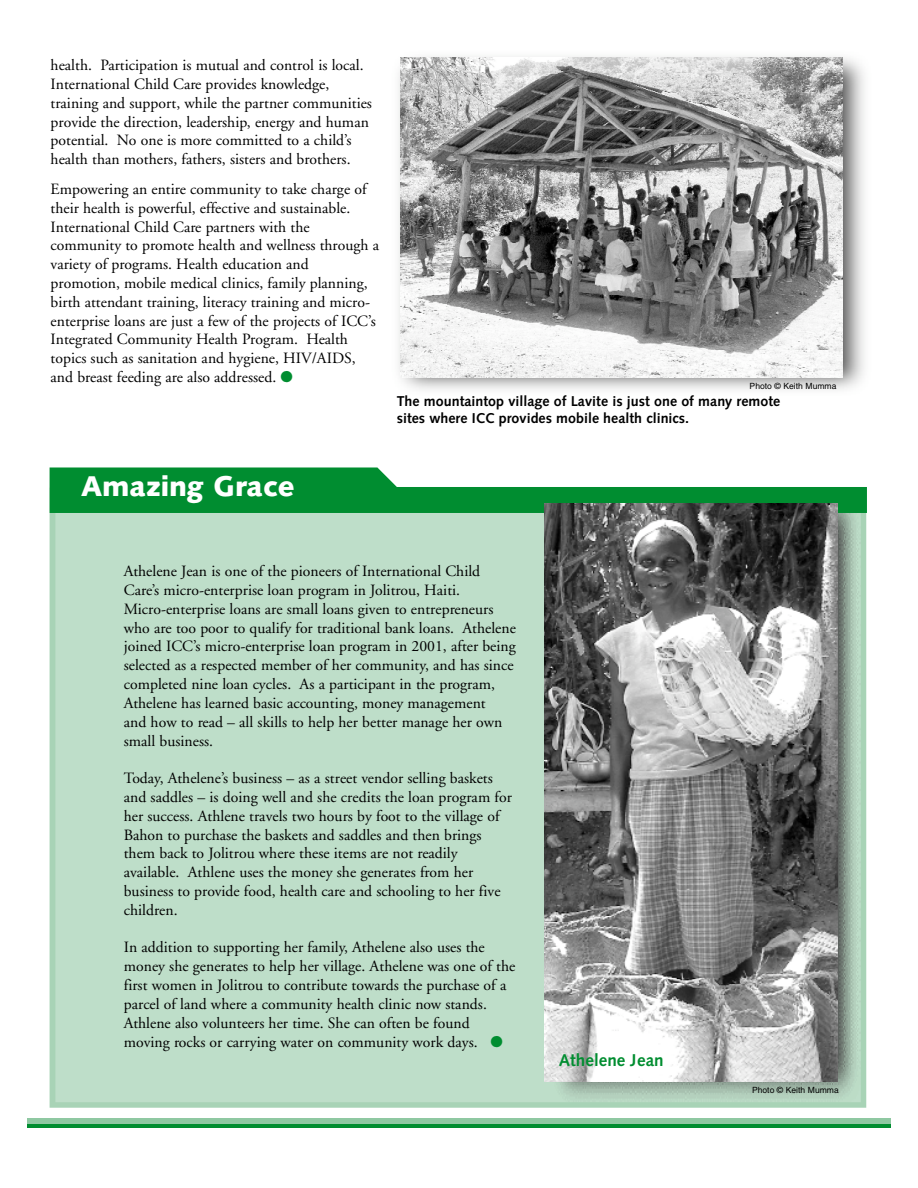
<style>
.page{position:relative;width:918px;height:1188px;background:#fff}
.page>*{position:absolute;margin:0;border:0;box-sizing:border-box;transform-origin:0 0}
.t1{font:900 28.5px "Syntax";color:#fff}
.t2{font:700 17.1px "Syntax";color:#008d30}
.t3{font:15.6px/18.8px "Adobe Garamond";color:#000}
.t4{font:700 14.25px/17.1px "Syntax";color:#000}
.t5{font:8.55px "Helvetica";color:#000}
.s1{color:#008d30}
</style>
<div class="page">
<svg style="left:50px;top:513px;width:816px;height:595px;background:#bbdac5"></svg>
<hr style="left:27px;top:1124px;width:864px;height:4px;background:#008d30">
<div style="left:27px;top:1118px;width:864px;height:6px;background:#8fc8a2"></div>
<img style="left:400px;top:57px;width:443px;height:321px">
<svg style="left:50px;top:467px;width:817px;height:46px"></svg>
<img style="left:545px;top:504px;width:292px;height:577px">
<p class="t3" style="left:51px;top:57px;width:323px">health. Participation is mutual and control is local.<br>International Child Care provides knowledge, training and support, while the partner communities provide the direction, leadership, energy and human potential. No one is more committed to a child’s health than mothers, fathers, sisters and brothers.</p>
<p class="t3" style="left:51px;top:181px;width:330px">Empowering an entire community to take charge of their health is powerful, effective and sustainable.<br>International Child Care partners with the community to promote health and wellness through a variety of programs. Health education and promotion, mobile medical clinics, family planning, birth attendant training, literacy training and micro&shy;enterprise loans are just a few of the projects of ICC’s Integrated Community Health Program. Health topics such as sanitation and hygiene, HIV/AIDS, and breast feeding are also addressed. <span class="s1">●</span></p>
<p class="t5" style="left:750px;top:383px;width:88px">Photo © Keith Mumma</p>
<p class="t4" style="left:397px;top:394px;width:385px">The mountaintop village of Lavite is just one of many remote sites where ICC provides mobile health clinics.</p>
<h1 class="t1" style="left:81px;top:474px;width:215px">Amazing Grace</h1>
<p class="t3" style="left:124px;top:563px;width:394px">Athelene Jean is one of the pioneers of International Child Care’s micro-enterprise loan program in Jolitrou, Haiti.<br>Micro-enterprise loans are small loans given to entrepreneurs who are too poor to qualify for traditional bank loans. Athelene joined ICC’s micro-enterprise loan program in 2001, after being selected as a respected member of her community, and has since completed nine loan cycles. As a participant in the program, Athelene has learned basic accounting, money management<br>and how to read – all skills to help her better manage her own small business.</p>
<p class="t3" style="left:124px;top:770px;width:390px">Today, Athelene’s business – as a street vendor selling baskets and saddles – is doing well and she credits the loan program for her success. Athlene travels two hours by foot to the village of Bahon to purchase the baskets and saddles and then brings them back to Jolitrou where these items are not readily available. Athlene uses the money she generates from her business to provide food, health care and schooling to her five children.</p>
<p class="t3" style="left:124px;top:940px;width:393px">In addition to supporting her family, Athelene also uses the money she generates to help her village. Athelene was one of the first women in Jolitrou to contribute towards the purchase of a parcel of land where a community health clinic now stands.<br>Athlene also volunteers her time. She can often be found moving rocks or carrying water on community work days. <span class="s1">●</span></p>
<p class="t2" style="left:559px;top:1054px;width:107px">Athelene Jean</p>
<p class="t5" style="left:752px;top:1087px;width:88px">Photo © Keith Mumma</p>
</div>
